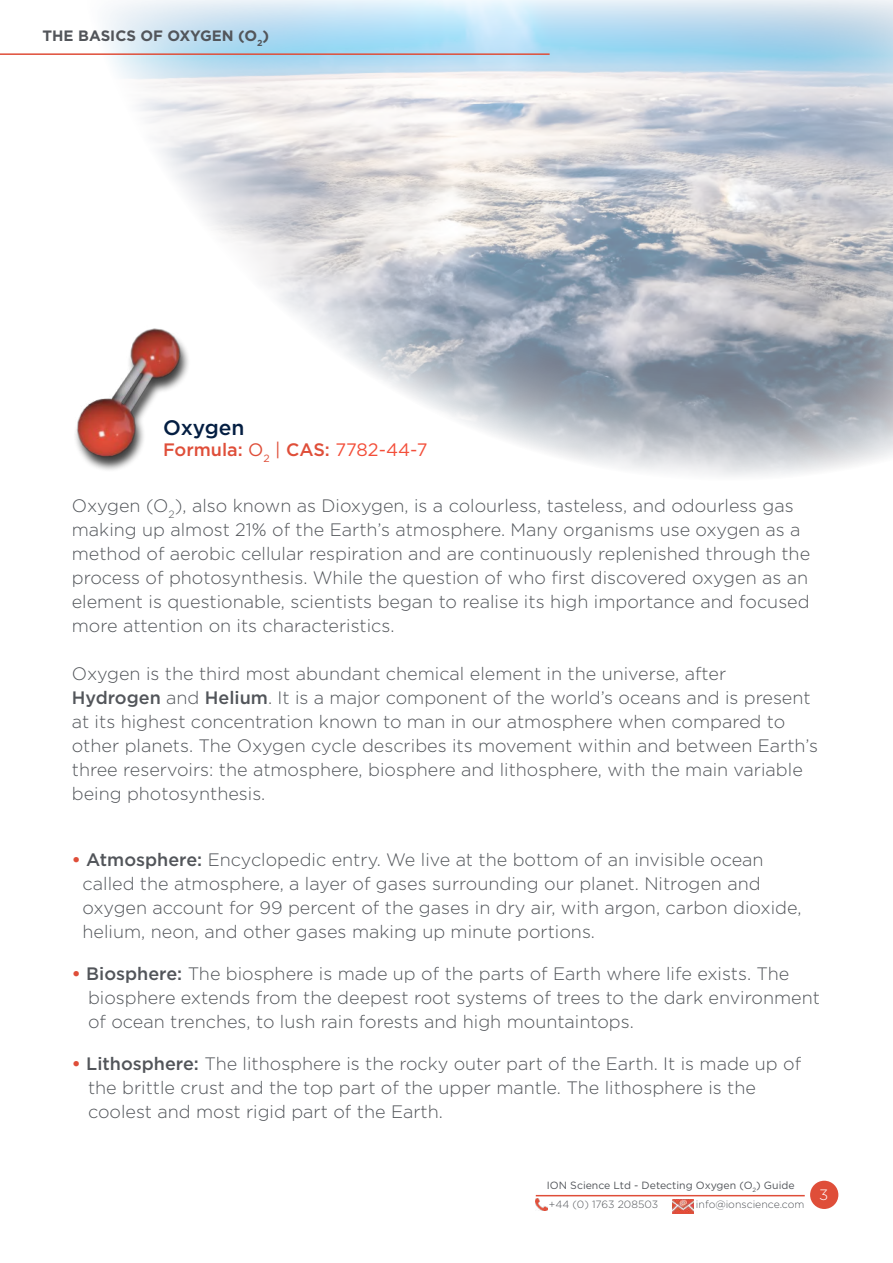
<style>
.page{position:relative;width:893px;height:1263px;background:#fff}
.page>*{position:absolute;margin:0;border:0;box-sizing:border-box;transform-origin:0 0}
.t1{font:500 21px "Gotham";letter-spacing:-.005em;color:#041e42}
.t2{font:300 18px/24px "Gotham";color:#52555a}
.t3{font:500 18px "Gotham";color:#df4e39}
.t4{font:700 15px "Gotham";color:#52555a}
.t5{font:300 15px "Gotham";color:#fff}
.t6{font:10.5px/19.5px "Gotham";color:#52555a}
.t7{font:300 10.5px "Gotham";color:#52555a}
.s1{font-weight:400}
.s2{font-weight:400;color:#f34e39}
.s3{font-weight:500}
.s4{font-weight:700;color:#df4e39}
.s5{font-weight:300}
</style>
<div class="page">
<img style="left:106px;top:0;width:787px;height:477px">
<hr style="left:536px;top:1195px;width:269px;height:1px;background:#df4e39">
<svg style="left:536px;top:1199px;width:11px;height:11px"></svg>
<img style="left:673px;top:1200px;width:20px;height:13px">
<div style="left:810px;top:1181px;width:28px;height:28px;background:#df4e39;border-radius:50%"></div>
<hr style="left:0;top:53px;width:550px;height:2px;background:#df4e39">
<img style="left:75px;top:223px;width:140px;height:254px">
<p class="t4" style="left:43px;top:25px;width:228px">THE BASICS OF OXYGEN (O<sub>2</sub>)</p>
<p class="t1" style="left:163px;top:413px;width:83px">Oxygen</p>
<p class="t3" style="left:163px;top:438px;width:266px">Formula: <span class="s1">O</span><sub>2</sub> <span class="s1">|</span> CAS: <span class="s2">7782-44-7</span></p>
<p class="t2" style="left:72px;top:493px;width:740px">Oxygen (O<sub>2</sub>), also known as Dioxygen, is a colourless, tasteless, and odourless gas making up almost 21% of the Earth’s atmosphere. Many organisms use oxygen as a method of aerobic cellular respiration and are continuously replenished through the process of photosynthesis. While the question of who first discovered oxygen as an element is questionable, scientists began to realise its high importance and focused more attention on its characteristics.</p>
<p class="t2" style="left:72px;top:661px;width:748px">Oxygen is the third most abundant chemical element in the universe, after <span class="s3">Hydrogen</span> and <span class="s3">Helium</span>. It is a major component of the world’s oceans and is present at its highest concentration known to man in our atmosphere when compared to other planets. The Oxygen cycle describes its movement within and between Earth’s three reservoirs: the atmosphere, biosphere and lithosphere, with the main variable being photosynthesis.</p>
<p class="t2" style="left:83px;top:847px;width:720px;text-indent:-11px"><span class="s4">•</span> <span class="s3">Atmosphere:</span> Encyclopedic entry. We live at the bottom of an invisible ocean called the atmosphere, a layer of gases surrounding our planet. Nitrogen and oxygen account for 99 percent of the gases in dry air, with argon, carbon dioxide, helium, neon, and other gases making up minute portions.</p>
<p class="t2" style="left:88px;top:961px;width:733px;text-indent:-16px"><span class="s4">•</span> <span class="s3">Biosphere:</span> The biosphere is made up of the parts of Earth where life exists. The biosphere extends from the deepest root systems of trees to the dark environment of ocean trenches, to lush rain forests and high mountaintops.</p>
<p class="t2" style="left:88px;top:1051px;width:715px;text-indent:-16px"><span class="s4">•</span> <span class="s3">Lithosphere:</span> The lithosphere is the rocky outer part of the Earth. It is made up of the brittle crust and the top part of the upper mantle. The lithosphere is the coolest and most rigid part of the Earth.</p>
<p class="t6" style="left:547px;top:1175px;width:249px">ION Science Ltd - Detecting Oxygen (O<sub>2</sub>) Guide <span class="s5">+44 (0) 1763 208503</span></p>
<p class="t7" style="left:696px;top:1198px;width:110px">info@ionscience.com</p>
<p class="t5" style="left:819px;top:1184px;width:10px">2</p>
<p class="t5" style="left:819px;top:1185px;width:11px">3</p>
</div>
